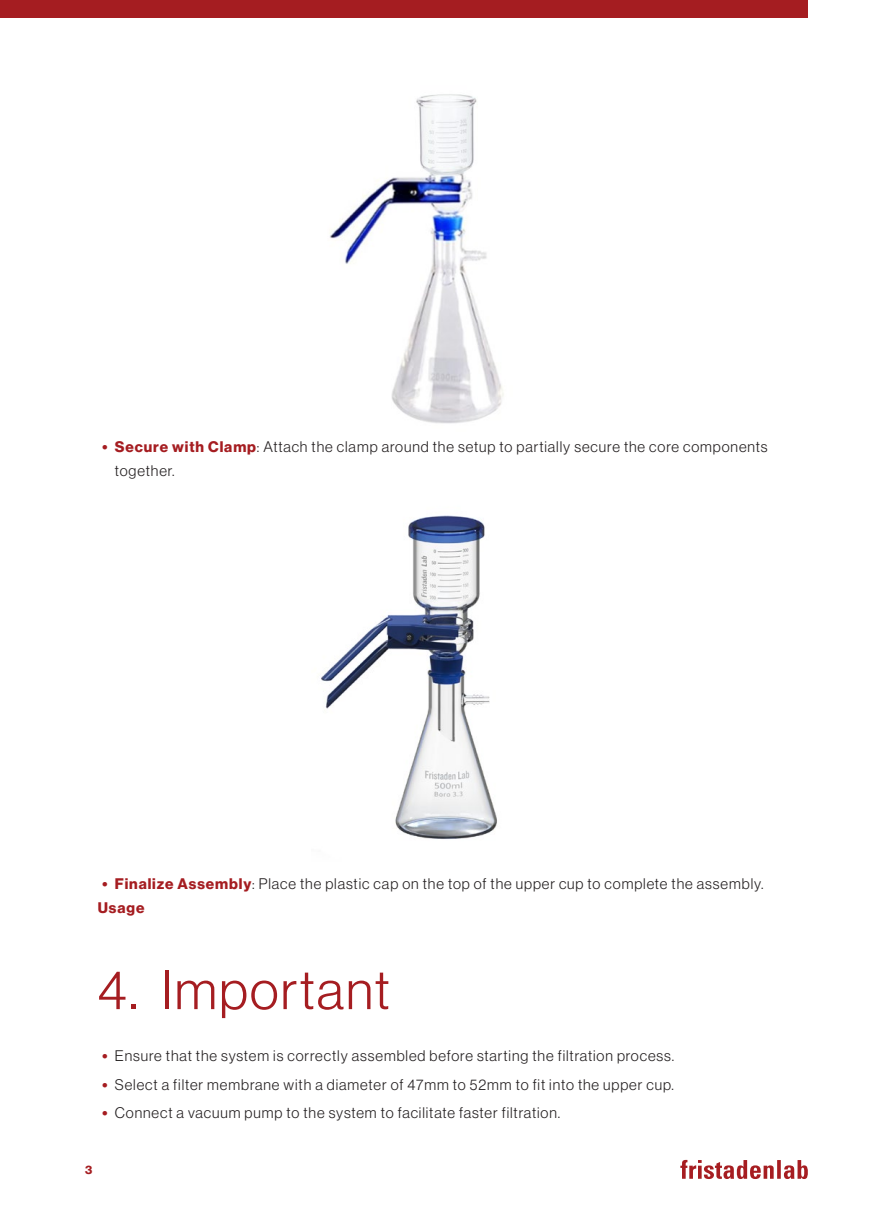
<style>
.page{position:relative;width:893px;height:1212px;background:#fff}
.page>*{position:absolute;margin:0;border:0;box-sizing:border-box;transform-origin:0 0}
.t1{font:300 54px "Neue Haas Display";letter-spacing:.04em;color:#a51d21}
.t2{font:300 15px/24px "Neue Haas Display";letter-spacing:.06em;color:#231f20}
.t3{font:700 15px "Neue Haas Display";letter-spacing:.06em;color:#a51d21}
.t4{font:700 12px "Neue Haas Display";color:#a51d21}
.s1{font-weight:700;color:#a51d21}
</style>
<div class="page">
<div style="left:0;top:0;width:808px;height:17px;background:#a51d21"></div>
<img style="left:330px;top:94px;width:174px;height:330px">
<img style="left:321px;top:515px;width:176px;height:324px">
<svg style="left:680px;top:1160px;width:128px;height:19px"></svg>
<p class="t2" style="left:115px;top:435px;width:654px;text-indent:-13px"><span class="s1">• Secure with Clamp</span>: Attach the clamp around the setup to partially secure the core components together.</p>
<p class="t2" style="left:102px;top:871px;width:663px"><span class="s1">• Finalize Assembly</span>: Place the plastic cap on the top of the upper cup to complete the assembly.</p>
<p class="t3" style="left:98px;top:898px;width:48px">Usage</p>
<p class="t1" style="left:98px;top:960px;width:294px">4. Important</p>
<p class="t2" style="left:102px;top:1044px;width:574px"><span class="s1">•</span> Ensure that the system is correctly assembled before starting the filtration process.</p>
<p class="t2" style="left:102px;top:1072px;width:573px"><span class="s1">•</span> Select a filter membrane with a diameter of 47mm to 52mm to fit into the upper cup.</p>
<p class="t2" style="left:102px;top:1100px;width:460px"><span class="s1">•</span> Connect a vacuum pump to the system to facilitate faster filtration.</p>
<p class="t4" style="left:85px;top:1163px;width:9px">3</p>
</div>
